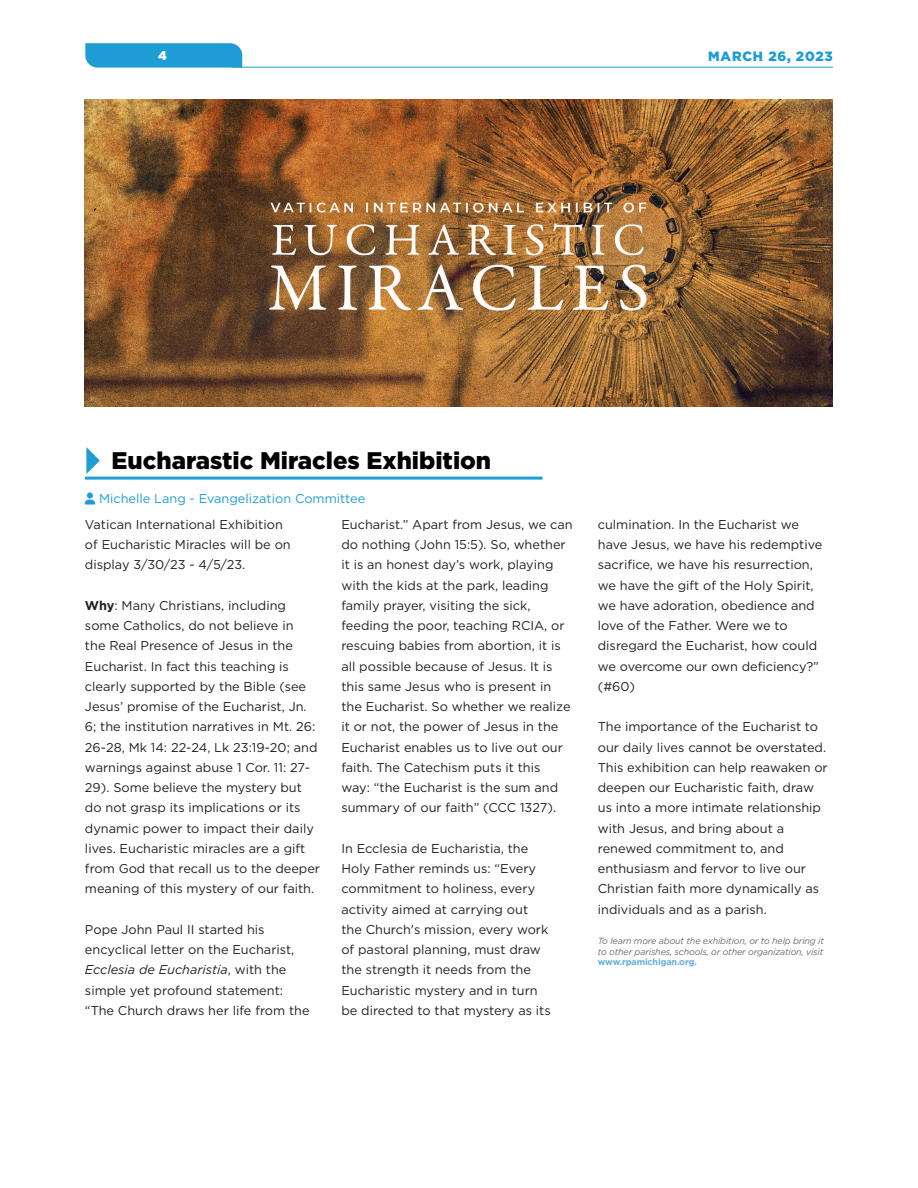
<style>
.page{position:relative;width:918px;height:1188px;background:#fff}
.page>*{position:absolute;margin:0;border:0;box-sizing:border-box;transform-origin:0 0}
.t1{font:900 24px "Gotham";color:#000}
.t2{font:900 13.5px "Gotham";color:#1d9dd3}
.t3{font:12.75px/20.2px "Gotham";color:#231f20}
.t4{font:12.75px "Gotham";color:#1d9dd3}
.t5{font:900 12.75px "Gotham";color:#fff}
.Small_Detail_Footnot{font:italic 9px/10.5px "Gotham";letter-spacing:-.02em;color:#6e6b6d;text-align:justify}
.s1{font-weight:700}
.s2{font-style:italic}
.s3{font-weight:700;font-style:normal;color:#67b0dc}
</style>
<div class="page">
<hr style="left:233px;top:67px;width:600px;height:1px;background:#1d9dd3">
<svg style="left:85px;top:43px;width:157px;height:25px;background:#26a1d4"></svg>
<hr style="left:85px;top:477px;width:458px;height:3px;background:#1d9dd3">
<svg style="left:86px;top:447px;width:14px;height:27px"></svg>
<img style="left:85px;top:99px;width:748px;height:308px">
<p class="t5" style="left:158px;top:46px;width:10px">4</p>
<p class="t2" style="left:708px;top:47px;width:127px">MARCH 26, 2023</p>
<p class="t1" style="left:112px;top:444px;width:381px">Eucharastic Miracles Exhibition</p>
<p class="t4" style="left:99px;top:490px;width:268px">Michelle Lang - Evangelization Committee</p>
<p class="t3" style="left:85px;top:514px;width:207px">Vatican International Exhibition of Eucharistic Miracles will be on display 3/30/23 - 4/5/23.</p>
<p class="t3" style="left:85px;top:595px;width:237px"><span class="s1">Why</span>: Many Christians, including some Catholics, do not believe in<br>the Real Presence of Jesus in the Eucharist. In fact this teaching is clearly supported by the Bible (see Jesus’ promise of the Eucharist, Jn.<br>6; the institution narratives in Mt. 26:<br>26-28, Mk 14: 22-24, Lk 23:19-20; and warnings against abuse 1 Cor. 11: 27- 29). Some believe the mystery but do not grasp its implications or its dynamic power to impact their daily lives. Eucharistic miracles are a gift from God that recall us to the deeper meaning of this mystery of our faith.</p>
<p class="t3" style="left:85px;top:919px;width:226px">Pope John Paul II started his encyclical letter on the Eucharist, <span class="s2">Ecclesia de Eucharistia</span>, with the simple yet profound statement: “The Church draws her life from the</p>
<p class="t3" style="left:341px;top:514px;width:233px">Eucharist.” Apart from Jesus, we can do nothing (John 15:5). So, whether it is an honest day’s work, playing with the kids at the park, leading family prayer, visiting the sick, feeding the poor, teaching RCIA, or rescuing babies from abortion, it is all possible because of Jesus. It is this same Jesus who is present in the Eucharist. So whether we realize it or not, the power of Jesus in the Eucharist enables us to live out our faith. The Catechism puts it this<br>way: “the Eucharist is the sum and summary of our faith” (CCC 1327).</p>
<p class="t3" style="left:341px;top:838px;width:211px">In Ecclesia de Eucharistia, the<br>Holy Father reminds us: “Every commitment to holiness, every activity aimed at carrying out the Church's mission, every work of pastoral planning, must draw the strength it needs from the<br>Eucharistic mystery and in turn be directed to that mystery as its</p>
<p class="t3" style="left:598px;top:514px;width:226px">culmination. In the Eucharist we have Jesus, we have his redemptive sacrifice, we have his resurrection, we have the gift of the Holy Spirit, we have adoration, obedience and love of the Father. Were we to disregard the Eucharist, how could we overcome our own deficiency?” (#60)</p>
<p class="t3" style="left:598px;top:717px;width:231px">The importance of the Eucharist to our daily lives cannot be overstated.<br>This exhibition can help reawaken or deepen our Eucharistic faith, draw us into a more intimate relationship with Jesus, and bring about a renewed commitment to, and enthusiasm and fervor to live our Christian faith more dynamically as individuals and as a parish.</p>
<p class="Small_Detail_Footnot" style="left:598px;top:936px;width:228px">To learn more about the exhibition, or to help bring it to other parishes, schools, or other organization, visit <span class="s3">www.rpamichigan.org.</span></p>
</div>
